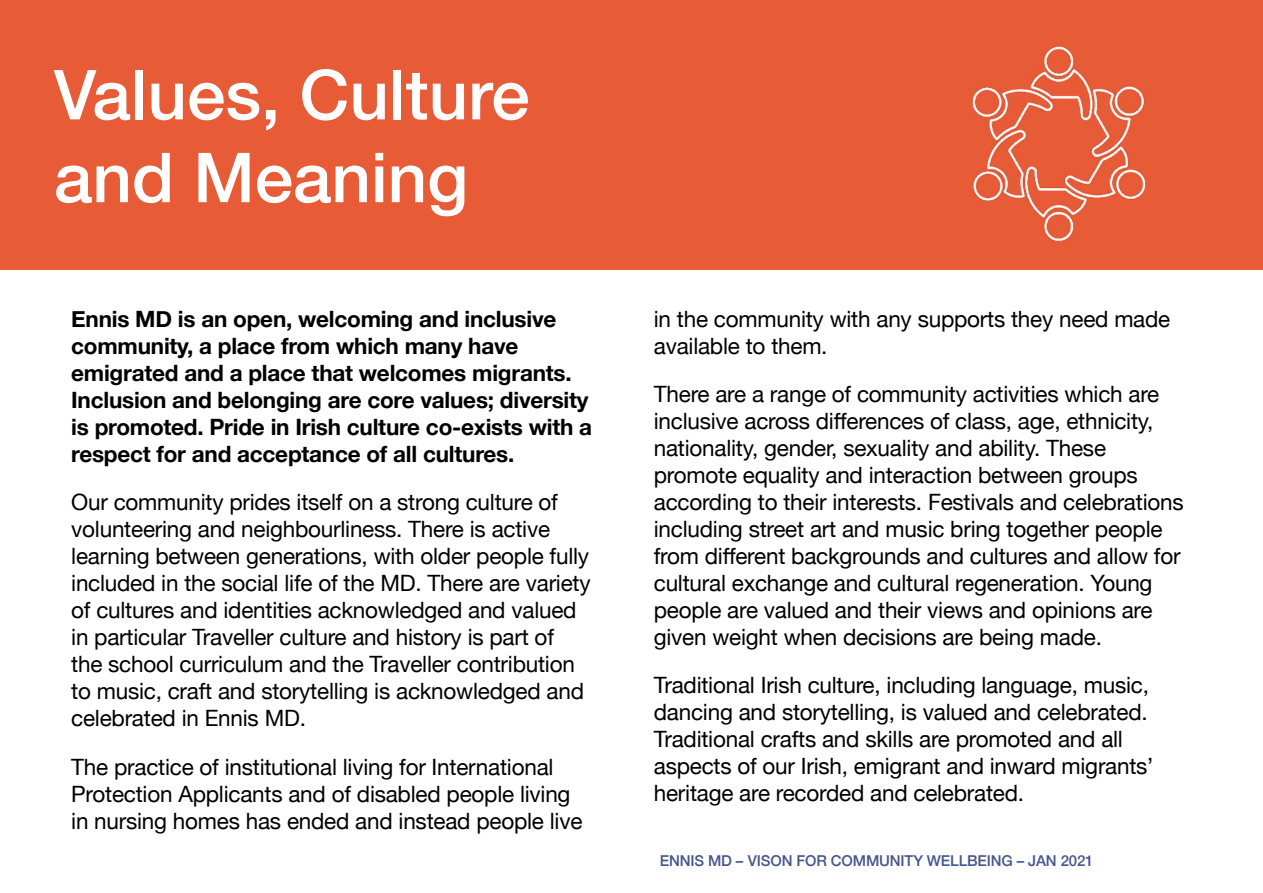
<style>
.page{position:relative;width:1263px;height:893px;background:#fff}
.page>*{position:absolute;margin:0;border:0;box-sizing:border-box;transform-origin:0 0}
.t1{font:500 69px/82.8px "Helvetica Neue";color:#fff}
.t2{font:22.5px/27px "Helvetica Neue";letter-spacing:-.01em;color:#000}
.t3{font:700 22.5px/27px "Helvetica Neue";letter-spacing:-.01em;color:#000}
.t4{font:500 15px "Helvetica Neue";letter-spacing:-.01em;color:#46578c}
</style>
<div class="page">
<div style="left:0;top:0;width:1263px;height:269px;background:#e75b37"></div>
<img style="left:972px;top:46px;width:174px;height:196px">
<h1 class="t1" style="left:54px;top:48px;width:477px">VALUES, CULTURE<br>AND MEANING</h1>
<p class="t3" style="left:71px;top:306px;width:522px">Ennis MD is an open, welcoming and inclusive community, a place from which many have emigrated and a place that welcomes migrants.<br>Inclusion and belonging are core values; diversity is promoted. Pride in Irish culture co-exists with a respect for and acceptance of all cultures.</p>
<p class="t2" style="left:71px;top:490px;width:521px">Our community prides itself on a strong culture of volunteering and neighbourliness. There is active learning between generations, with older people fully included in the social life of the MD. There are variety of cultures and identities acknowledged and valued in particular Traveller culture and history is part of the school curriculum and the Traveller contribution to music, craft and storytelling is acknowledged and celebrated in Ennis MD.</p>
<p class="t2" style="left:71px;top:754px;width:513px">The practice of institutional living for International<br>Protection Applicants and of disabled people living in nursing homes has ended and instead people live</p>
<p class="t2" style="left:654px;top:306px;width:518px">in the community with any supports they need made available to them.</p>
<p class="t2" style="left:654px;top:382px;width:531px">There are a range of community activities which are inclusive across differences of class, age, ethnicity, nationality, gender, sexuality and ability. These promote equality and interaction between groups according to their interests. Festivals and celebrations including street art and music bring together people from different backgrounds and cultures and allow for cultural exchange and cultural regeneration. Young people are valued and their views and opinions are given weight when decisions are being made.</p>
<p class="t2" style="left:654px;top:673px;width:501px">Traditional Irish culture, including language, music, dancing and storytelling, is valued and celebrated.<br>Traditional crafts and skills are promoted and all aspects of our Irish, emigrant and inward migrants’ heritage are recorded and celebrated.</p>
<p class="t4" style="left:660px;top:848px;width:435px">ENNIS MD – VISON FOR COMM UNITY WELLBEING – JAN 2021</p>
</div>
